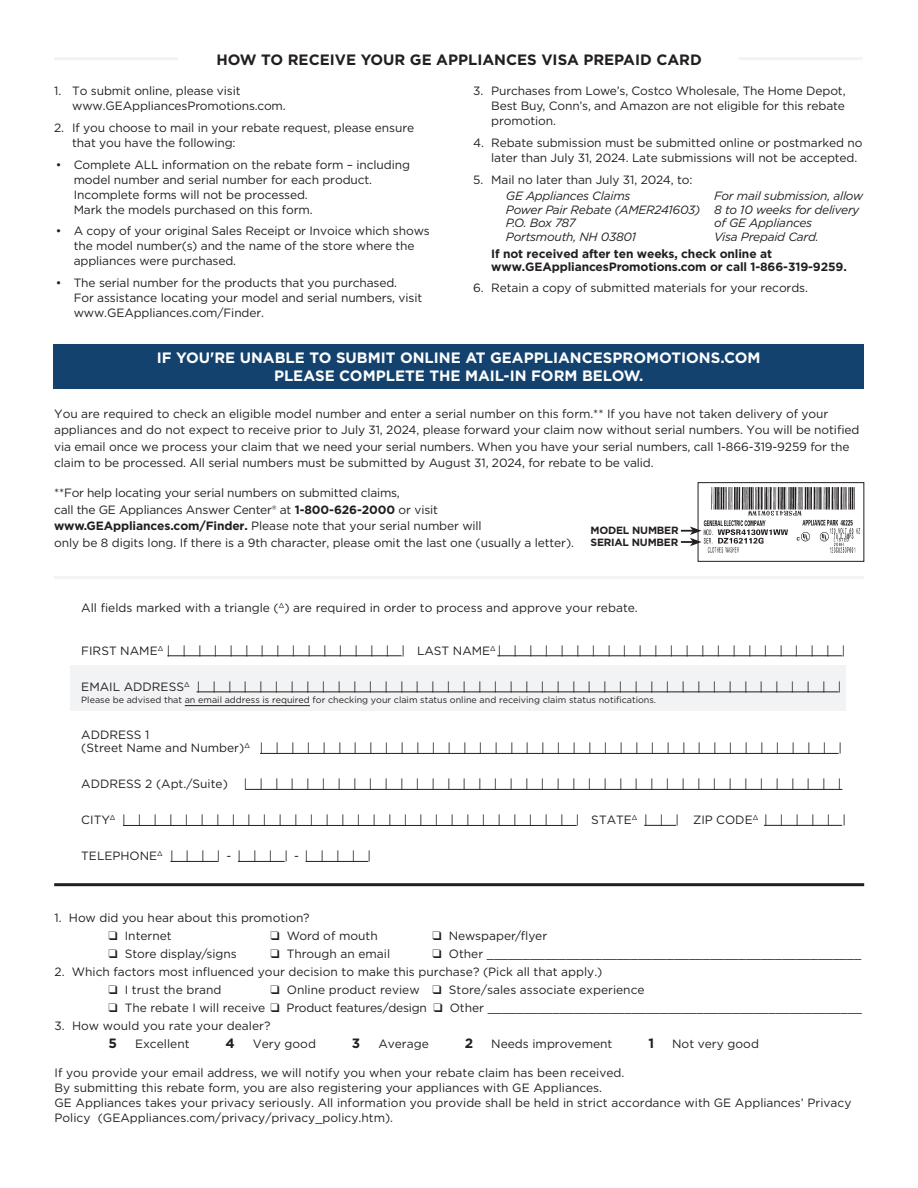
<style>
.page{position:relative;width:918px;height:1188px;background:#fff}
.page>*{position:absolute;margin:0;border:0;box-sizing:border-box;transform-origin:0 0}
.t1{font:700 15px/18px "Gotham";color:#fff;text-align:center}
.t2{font:700 15px "Gotham";color:#231f20}
.t3{font:700 13.5px "Gotham";color:#231f20}
.t4{font:12px/15px "Gotham";letter-spacing:-.01em;color:#231f20}
.t5{font:italic 12px/13.5px "Gotham";letter-spacing:-.02em;color:#231f20}
.t6{font:700 12px/13.5px "Gotham";letter-spacing:-.01em;color:#231f20}
.t7{font:700 10.5px/12px "Gotham";letter-spacing:-.02em;color:#231f20}
.t8{font:9px "Gotham";color:#231f20}
.s1{font-weight:700}
</style>
<div class="page">
<div style="left:71px;top:665px;width:775px;height:46px;background:#f2f3f4"></div>
<hr style="left:185px;top:705px;width:125px;height:1px;background:#231f20">
<hr style="left:764px;top:825px;width:78px;height:1px;background:#231f20">
<hr style="left:167px;top:656px;width:235px;height:1px;background:#231f20">
<hr style="left:197px;top:692px;width:642px;height:1px;background:#231f20">
<hr style="left:260px;top:753px;width:579px;height:1px;background:#231f20">
<hr style="left:245px;top:789px;width:597px;height:1px;background:#231f20">
<hr style="left:123px;top:825px;width:454px;height:1px;background:#231f20">
<hr style="left:170px;top:861px;width:48px;height:1px;background:#231f20">
<hr style="left:238px;top:861px;width:47px;height:1px;background:#231f20">
<hr style="left:306px;top:861px;width:62px;height:1px;background:#231f20">
<hr style="left:644px;top:825px;width:32px;height:1px;background:#231f20">
<hr style="left:497px;top:656px;width:345px;height:1px;background:#231f20">
<div style="left:53px;top:344px;width:811px;height:44px;background:#13426f"></div>
<hr style="left:54px;top:57px;width:124px;height:3px;background:#f2f3f4">
<hr style="left:739px;top:57px;width:124px;height:3px;background:#f2f3f4">
<hr style="left:54px;top:883px;width:810px;height:3px;background:#231f20">
<hr style="left:54px;top:576px;width:810px;height:3px;background:#f2f3f4">
<img style="left:703px;top:487px;width:158px;height:66px">
<div style="left:698px;top:482px;width:166px;height:80px;border:1px solid #231f20"></div>
<svg style="left:681px;top:526px;width:21px;height:20px"></svg>
<p class="t2" style="left:216px;top:50px;width:487px">HOW TO RECEIVE YOUR GE APPLIANCES VISA PREPAID CARD</p>
<p class="t4" style="left:72px;top:83px;width:215px;text-indent:-18px">1. To submit online, please visit www.GEAppliancesPromotions.com.</p>
<p class="t4" style="left:72px;top:120px;width:343px;text-indent:-18px">2. If you choose to mail in your rebate request, please ensure that you have the following:</p>
<p class="t4" style="left:74px;top:157px;width:338px;text-indent:-18px">• Complete ALL information on the rebate form – including model number and serial number for each product.<br>Incomplete forms will not be processed.<br>Mark the models purchased on this form.</p>
<p class="t4" style="left:74px;top:223px;width:358px;text-indent:-18px">• A copy of your original Sales Receipt or Invoice which shows the model number(s) and the name of the store where the appliances were purchased.</p>
<p class="t4" style="left:74px;top:275px;width:350px;text-indent:-18px">• The serial number for the products that you purchased.<br>For assistance locating your model and serial numbers, visit www.GEAppliances.com/Finder.</p>
<p class="t4" style="left:491px;top:83px;width:356px;text-align:justify;text-indent:-18px">3. Purchases from Lowe’s, Costco Wholesale, The Home Depot, Best Buy, Conn’s, and Amazon are not eligible for this rebate promotion.</p>
<p class="t4" style="left:491px;top:135px;width:373px;text-indent:-18px">4. Rebate submission must be submitted online or postmarked no later than July 31, 2024. Late submissions will not be accepted.</p>
<p class="t4" style="left:473px;top:172px;width:221px">5. Mail no later than July 31, 2024, to:</p>
<p class="t5" style="left:506px;top:189px;width:196px">GE Appliances Claims<br>Power Pair Rebate (AMER241603)<br>P.O. Box 787<br>Portsmouth, NH 03801</p>
<p class="t5" style="left:714px;top:189px;width:151px">For mail submission, allow<br>8 to 10 weeks for delivery of GE Appliances<br>Visa Prepaid Card.</p>
<p class="t6" style="left:491px;top:247px;width:357px">If not received after ten weeks, check online at www.GEAppliancesPromotions.com or call 1-866-319-9259.</p>
<p class="t4" style="left:473px;top:280px;width:336px">6. Retain a copy of submitted materials for your records.</p>
<p class="t1" style="left:157px;top:349px;width:605px">IF YOU'RE UNABLE TO SUBMIT ONLINE AT GEAPPLIANCESPROMOTIONS.COM<br>PLEASE COMPLETE THE MAIL-IN FORM BELOW.</p>
<p class="t4" style="left:54px;top:405px;width:807px;line-height:16.5px">You are required to check an eligible model number and enter a serial number on this form.** If you have not taken delivery of your appliances and do not expect to receive prior to July 31, 2024, please forward your claim now without serial numbers. You will be notified via email once we process your claim that we need your serial numbers. When you have your serial numbers, call 1-866-319-9259 for the claim to be processed. All serial numbers must be submitted by August 31, 2024, for rebate to be valid.</p>
<p class="t4" style="left:54px;top:484px;width:521px;line-height:16.5px">**For help locating your serial numbers on submitted claims,<br>call the GE Appliances Answer Center® at <span class="s1">1-800-626-2000</span> or visit <span class="s1">www.GEAppliances.com/Finder.</span> Please note that your serial number will<br>only be 8 digits long. If there is a 9th character, please omit the last one (usually a letter).</p>
<p class="t7" style="left:591px;top:524px;width:90px">MODEL NUMBER<br>SERIAL NUMBER</p>
<p class="t4" style="left:81px;top:600px;width:558px">All fields marked with a triangle (<sup>∆</sup>) are required in order to process and approve your rebate.</p>
<p class="t4" style="left:81px;top:643px;width:766px">FIRST NAME<sup>∆</sup> ||||||||||||||||LAST NAME<sup>∆</sup> |||||||||||||||||||||||</p>
<p class="t4" style="left:81px;top:679px;width:762px">EMAIL ADDRESS<sup>∆</sup> ||||||||||||||||||||||||||||||||||||||||||</p>
<p class="t8" style="left:81px;top:694px;width:576px">Please be advised that an email address is required for checking your claim status online and receiving claim status notifications.</p>
<p class="t4" style="left:81px;top:727px;width:762px;line-height:13.5px">ADDRESS 1<br>(Street Name and Number)<sup>∆</sup> ||||||||||||||||||||||||||||||||||||||</p>
<p class="t4" style="left:81px;top:776px;width:148px">ADDRESS 2 (Apt./Suite)</p>
<p class="t4" style="left:244px;top:776px;width:599px">|||||||||||||||||||||||||||||||||||||||</p>
<p class="t4" style="left:81px;top:812px;width:766px">CITY<sup>∆</sup> ||||||||||||||||||||||||||||||STATE<sup>∆</sup> ||| ZIP CODE<sup>∆</sup> ||||||</p>
<p class="t4" style="left:81px;top:848px;width:291px">TELEPHONE<sup>∆</sup> | | | |-| | | |-| | | | |</p>
<p class="t4" style="left:55px;top:910px;width:257px">1. How did you hear about this promotion?</p>
<p class="t4" style="left:109px;top:928px;width:65px">❑ Internet</p>
<p class="t4" style="left:271px;top:928px;width:109px">❑ Word of mouth</p>
<p class="t4" style="left:433px;top:928px;width:116px">❑ Newspaper/flyer</p>
<p class="t4" style="left:109px;top:946px;width:130px">❑ Store display/signs</p>
<p class="t4" style="left:271px;top:946px;width:121px">❑ Through an email</p>
<p class="t4" style="left:433px;top:946px;width:430px">❑ Other ____________________________________________________</p>
<p class="t4" style="left:55px;top:964px;width:549px">2. Which factors most influenced your decision to make this purchase? (Pick all that apply.)</p>
<p class="t4" style="left:109px;top:982px;width:115px">❑ I trust the brand</p>
<p class="t4" style="left:271px;top:982px;width:376px">❑ Online product review ❑ Store/sales associate experience</p>
<p class="t4" style="left:109px;top:1000px;width:755px">❑ The rebate I will receive ❑ Product features/design ❑ Other ____________________________________________________</p>
<p class="t4" style="left:55px;top:1018px;width:217px">3. How would you rate your dealer?</p>
<p class="t3" style="left:109px;top:1035px;width:10px">5</p>
<p class="t4" style="left:135px;top:1036px;width:56px">Excellent</p>
<p class="t3" style="left:226px;top:1035px;width:11px">4</p>
<p class="t4" style="left:253px;top:1036px;width:65px">Very good</p>
<p class="t3" style="left:352px;top:1035px;width:10px">3</p>
<p class="t4" style="left:378px;top:1036px;width:52px">Average</p>
<p class="t3" style="left:465px;top:1035px;width:10px">2</p>
<p class="t4" style="left:491px;top:1036px;width:123px">Needs improvement</p>
<p class="t3" style="left:648px;top:1035px;width:7px">1</p>
<p class="t4" style="left:672px;top:1036px;width:88px">Not very good</p>
<p class="t4" style="left:55px;top:1065px;width:798px">If you provide your email address, we will notify you when your rebate claim has been received.<br>By submitting this rebate form, you are also registering your appliances with GE Appliances.<br>GE Appliances takes your privacy seriously. All information you provide shall be held in strict accordance with GE Appliances’ Privacy Policy (GEAppliances.com/privacy/privacy_policy.htm).</p>
</div>
